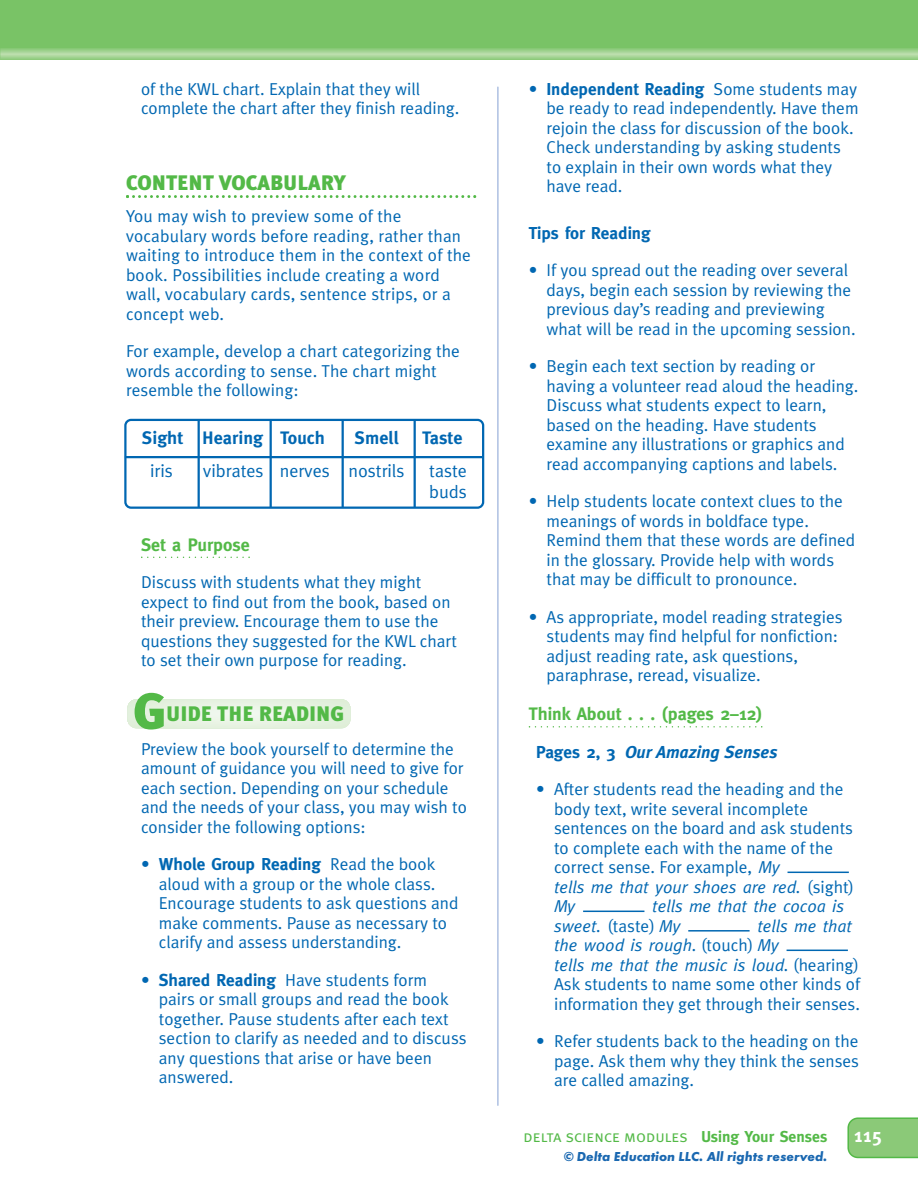
<style>
.page{position:relative;width:918px;height:1188px;background:#fff}
.page>*{position:absolute;margin:0;border:0;box-sizing:border-box;transform-origin:0 0}
.t1{font:900 51px "Meta Plus";color:#53b947}
.t2{font:900 21px "Meta Plus";color:#53b947}
.t3{font:700 19.5px "Meta";color:#fff}
.t4{font:700 18px "Meta";color:#53b947}
.t5{font:18px/21.6px "Meta";color:#0067b2}
.t6{font:700 18px "Meta Plus";color:#0067b2}
.t7{font:17.25px/19.5px "Meta Plus Normal";color:#0067b2}
.t8{font:italic 17.25px/19.5px "Meta";color:#0067b2}
.t9{font:700 17.25px "Meta";color:#0067b2}
.t10{font:italic 700 17.25px "Meta Plus";color:#0067b2}
.t11{font:16.5px "Meta Plus Normal Caps";color:#53b947}
.t12{font:italic 700 13.5px "Futura T";color:#1a68b1}
.s1{font-family:"Meta Plus Normal";font-weight:400}
.s2{font-family:"Meta";font-weight:700}
.s3{font-family:"Meta";font-style:normal}
.s4{font-family:"Meta";font-style:italic}
.s5{font-family:"Meta Plus Normal";font-style:normal}
.s6{font-family:"Meta";font-weight:700;font-size:15.75px}
</style>
<div class="page">
<div style="left:0;top:0;width:918px;height:58px;background:#79c366"></div>
<div style="left:0;top:49px;width:918px;height:10px;background:#90cc80"></div>
<div style="left:0;top:50px;width:918px;height:8px;background:#9bd08a"></div>
<div style="left:0;top:51px;width:918px;height:6px;background:#a3d394"></div>
<hr style="left:0;top:52px;width:918px;height:4px;background:#add79e">
<hr style="left:0;top:53px;width:918px;height:2px;background:#b8dca9">
<hr style="left:0;top:54px;width:918px;height:1px;background:#bcdead">
<svg style="left:847px;top:1117px;width:71px;height:41px;background:#8ac978"></svg>
<hr style="left:497px;top:87px;width:2px;height:1018px;background:#adc0e2">
<svg style="left:126px;top:195px;width:350px;height:3px"></svg>
<svg style="left:141px;top:557px;width:109px;height:1px"></svg>
<svg style="left:529px;top:726px;width:233px;height:2px"></svg>
<hr style="left:787px;top:950px;width:61px;height:1px;background:#0067b2">
<hr style="left:688px;top:930px;width:62px;height:2px;background:#0067b2">
<hr style="left:583px;top:911px;width:61px;height:1px;background:#0067b2">
<hr style="left:788px;top:872px;width:61px;height:1px;background:#0067b2">
<svg style="left:128px;top:699px;width:222px;height:29px;background:#e7f2e2"></svg>
<svg style="left:124px;top:419px;width:360px;height:90px"></svg>
<p class="t7" style="left:141px;top:81px;width:320px">of the KWL chart. Explain that they will complete the chart after they finish reading.</p>
<p class="t2" style="left:126px;top:175px;width:221px">CONTENT VOCABULARY</p>
<p class="t7" style="left:126px;top:208px;width:347px">You may wish to preview some of the vocabulary words before reading, rather than waiting to introduce them in the context of the book. Possibilities include creating a word wall, vocabulary cards, sentence strips, or a concept web.</p>
<p class="t7" style="left:126px;top:343px;width:336px">For example, develop a chart categorizing the words according to sense. The chart might resemble the following:</p>
<p class="t6" style="left:142px;top:432px;width:184px">Sight Hearing Touch</p>
<p class="t6" style="left:355px;top:432px;width:46px">Smell</p>
<p class="t6" style="left:422px;top:432px;width:42px">Taste</p>
<p class="t5" style="left:150px;top:462px;width:24px">iris</p>
<p class="t5" style="left:203px;top:462px;width:203px">vibrates nerves nostrils</p>
<p class="t5" style="left:429px;top:462px;width:39px">taste buds</p>
<p class="t4" style="left:141px;top:538px;width:110px">Set a Purpose</p>
<p class="t7" style="left:141px;top:574px;width:318px">Discuss with students what they might expect to find out from the book, based on their preview. Encourage them to use the questions they suggested for the KWL chart to set their own purpose for reading.</p>
<h1 class="t1" style="left:133px;top:693px;width:35px">G</h1>
<p class="t2" style="left:166px;top:706px;width:179px">UIDE THE READING</p>
<p class="t7" style="left:141px;top:741px;width:327px">Preview the book yourself to determine the amount of guidance you will need to give for each section. Depending on your schedule and the needs of your class, you may wish to consider the following options:</p>
<p class="t9" style="left:141px;top:858px;width:296px"><span class="s1">•</span> Whole Group Reading <span class="s1">Read the book</span></p>
<p class="t7" style="left:159px;top:876px;width:301px">aloud with a group or the whole class.<br>Encourage students to ask questions and make comments. Pause as necessary to clarify and assess understanding.</p>
<p class="t7" style="left:159px;top:972px;width:309px;text-indent:-18px">• <span class="s2">Shared Reading</span> Have students form pairs or small groups and read the book together. Pause students after each text section to clarify as needed and to discuss any questions that arise or have been answered.</p>
<p class="t9" style="left:529px;top:82px;width:330px"><span class="s1">•</span> Independent Reading <span class="s1">Some students may</span></p>
<p class="t7" style="left:547px;top:100px;width:314px">be ready to read independently. Have them rejoin the class for discussion of the book.<br>Check understanding by asking students to explain in their own words what they have read.</p>
<p class="t9" style="left:529px;top:226px;width:123px">Tips for Reading</p>
<p class="t7" style="left:547px;top:262px;width:311px;text-indent:-18px">• If you spread out the reading over several days, begin each session by reviewing the previous day’s reading and previewing what will be read in the upcoming session.</p>
<p class="t7" style="left:547px;top:358px;width:313px;text-indent:-18px">• Begin each text section by reading or having a volunteer read aloud the heading.<br>Discuss what students expect to learn, based on the heading. Have students examine any illustrations or graphics and read accompanying captions and labels.</p>
<p class="t7" style="left:547px;top:493px;width:310px;text-indent:-18px">• Help students locate context clues to the meanings of words in boldface type.<br>Remind them that these words are defined in the glossary. Provide help with words that may be difficult to pronounce.</p>
<p class="t7" style="left:547px;top:609px;width:298px;text-indent:-18px">• As appropriate, model reading strategies students may find helpful for nonfiction: adjust reading rate, ask questions, paraphrase, reread, visualize.</p>
<p class="t4" style="left:529px;top:707px;width:235px">Think About . . . (pages 2–12)</p>
<p class="t10" style="left:536px;top:746px;width:243px"><span class="s3">Pages 2, 3</span> Our Amazing Senses</p>
<p class="t7" style="left:554px;top:781px;width:301px;text-indent:-18px">• After students read the heading and the body text, write several incomplete sentences on the board and ask students to complete each with the name of the correct sense. For example, <span class="s4">My</span></p>
<p class="t8" style="left:554px;top:879px;width:302px">tells me that your shoes are red. <span class="s5">(sight)<br></span>My</p>
<p class="t8" style="left:554px;top:898px;width:292px;text-indent:98px">tells me that the cocoa is sweet. <span class="s5">(taste)</span> My</p>
<p class="t8" style="left:554px;top:918px;width:307px;text-indent:203px">tells me that the wood is rough. <span class="s5">(touch)</span> My<br>tells me that the music is loud. <span class="s5">(hearing)</span></p>
<p class="t7" style="left:554px;top:976px;width:308px">Ask students to name some other kinds of information they get through their senses.</p>
<p class="t7" style="left:554px;top:1033px;width:307px;text-align:justify;text-indent:-18px">• Refer students back to the heading on the page. Ask them why they think the senses are called amazing.</p>
<p class="t11" style="left:523px;top:1127px;width:305px">delta science modules <span class="s6">Using Your Senses</span></p>
<p class="t3" style="left:854px;top:1128px;width:29px">115</p>
<p class="t12" style="left:564px;top:1151px;width:265px">© Delta Education LLC. All rights reserved.</p>
</div>
